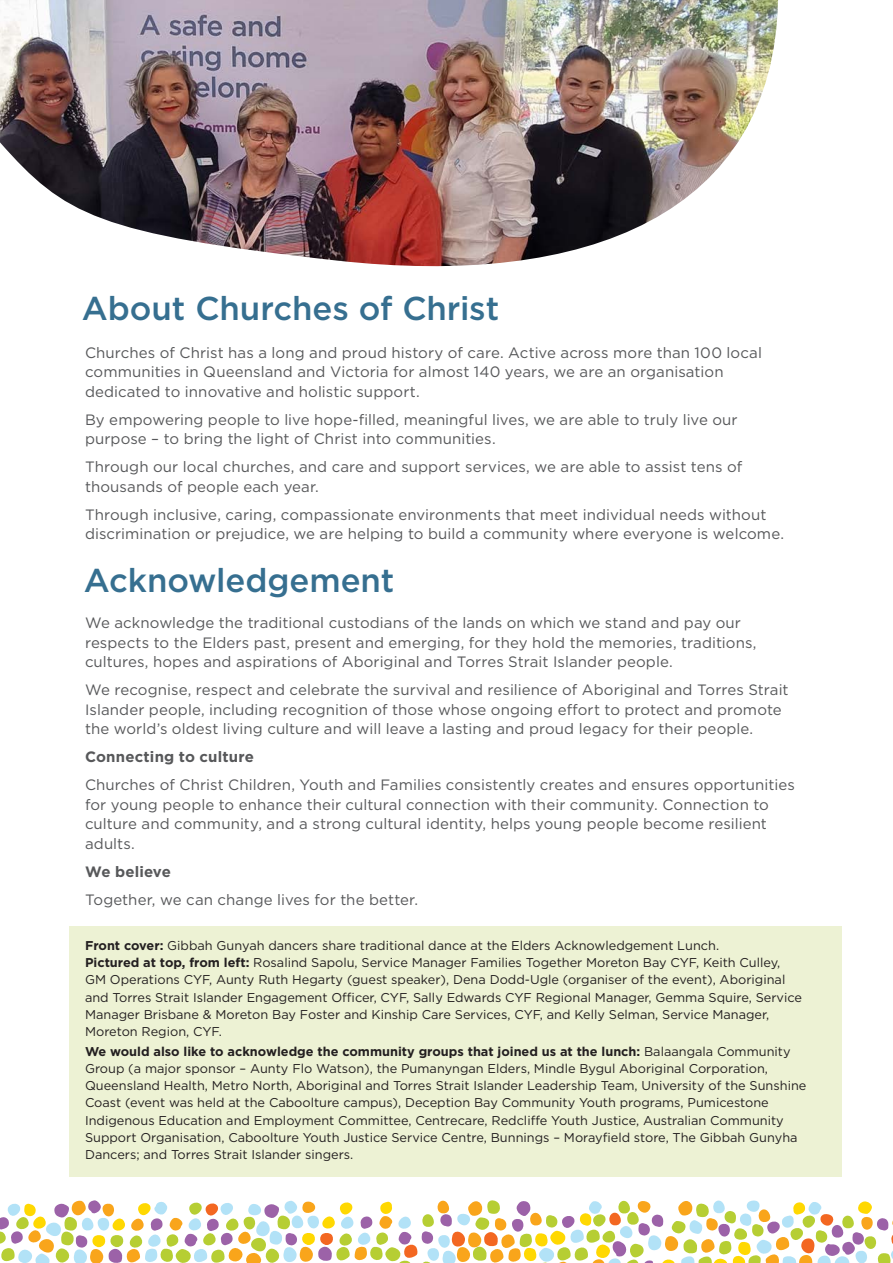
<style>
.page{position:relative;width:893px;height:1263px;background:#fff}
.page>*{position:absolute;margin:0;border:0;box-sizing:border-box;transform-origin:0 0}
.t1{font:500 33px "Gotham";letter-spacing:-.005em;color:#366f90}
.Body{font:15px/19.5px "Gotham";letter-spacing:.005em;color:#57585a}
.Body-2{font:700 15px "Gotham";letter-spacing:.01em;color:#57585a}
.t2{font:12.75px/17.2px "Gotham";color:#231f20}
.s1{font-weight:700}
</style>
<div class="page">
<div style="left:69px;top:926px;width:773px;height:250px;background:#edf2d4"></div>
<img style="left:0;top:0;width:778px;height:267px">
<svg style="left:0;top:1200px;width:893px;height:63px"></svg>
<p class="t1" style="left:82px;top:287px;width:419px">About Churches of Christ</p>
<p class="Body" style="left:85px;top:342px;width:678px">Churches of Christ has a long and proud history of care. Active across more than 100 local communities in Queensland and Victoria for almost 140 years, we are an organisation dedicated to innovative and holistic support.</p>
<p class="Body" style="left:85px;top:409px;width:654px">By empowering people to live hope-filled, meaningful lives, we are able to truly live our purpose – to bring the light of Christ into communities.</p>
<p class="Body" style="left:85px;top:457px;width:659px">Through our local churches, and care and support services, we are able to assist tens of thousands of people each year.</p>
<p class="Body" style="left:85px;top:504px;width:701px">Through inclusive, caring, compassionate environments that meet individual needs without discrimination or prejudice, we are helping to build a community where everyone is welcome.</p>
<p class="t1" style="left:84px;top:559px;width:312px">Acknowledgement</p>
<p class="Body" style="left:85px;top:613px;width:673px">We acknowledge the traditional custodians of the lands on which we stand and pay our respects to the Elders past, present and emerging, for they hold the memories, traditions, cultures, hopes and aspirations of Aboriginal and Torres Strait Islander people.</p>
<p class="Body" style="left:85px;top:680px;width:705px">We recognise, respect and celebrate the survival and resilience of Aboriginal and Torres Strait<br>Islander people, including recognition of those whose ongoing effort to protect and promote the world’s oldest living culture and will leave a lasting and proud legacy for their people.</p>
<p class="Body-2" style="left:85px;top:747px;width:170px">Connecting to culture</p>
<p class="Body" style="left:85px;top:775px;width:711px">Churches of Christ Children, Youth and Families consistently creates and ensures opportunities for young people to enhance their cultural connection with their community. Connection to culture and community, and a strong cultural identity, helps young people become resilient adults.</p>
<p class="Body-2" style="left:85px;top:862px;width:87px">We believe</p>
<p class="Body" style="left:85px;top:889px;width:335px">Together, we can change lives for the better.</p>
<p class="t2" style="left:85px;top:936px;width:718px"><span class="s1">Front cover:</span> Gibbah Gunyah dancers share traditional dance at the Elders Acknowledgement Lunch.<br><span class="s1">Pictured at top, from left:</span> Rosalind Sapolu, Service Manager Families Together Moreton Bay CYF, Keith Culley, GM Operations CYF, Aunty Ruth Hegarty (guest speaker), Dena Dodd-Ugle (organiser of the event), Aboriginal and Torres Strait Islander Engagement Officer, CYF, Sally Edwards CYF Regional Manager, Gemma Squire, Service Manager Brisbane &amp; Moreton Bay Foster and Kinship Care Services, CYF, and Kelly Selman, Service Manager, Moreton Region, CYF.</p>
<p class="t2" style="left:85px;top:1042px;width:723px"><span class="s1">We would also like to acknowledge the community groups that joined us at the lunch:</span> Balaangala Community Group (a major sponsor – Aunty Flo Watson), the Pumanyngan Elders, Mindle Bygul Aboriginal Corporation, Queensland Health, Metro North, Aboriginal and Torres Strait Islander Leadership Team, University of the Sunshine Coast (event was held at the Caboolture campus), Deception Bay Community Youth programs, Pumicestone Indigenous Education and Employment Committee, Centrecare, Redcliffe Youth Justice, Australian Community Support Organisation, Caboolture Youth Justice Service Centre, Bunnings – Morayfield store, The Gibbah Gunyha Dancers; and Torres Strait Islander singers.</p>
</div>
